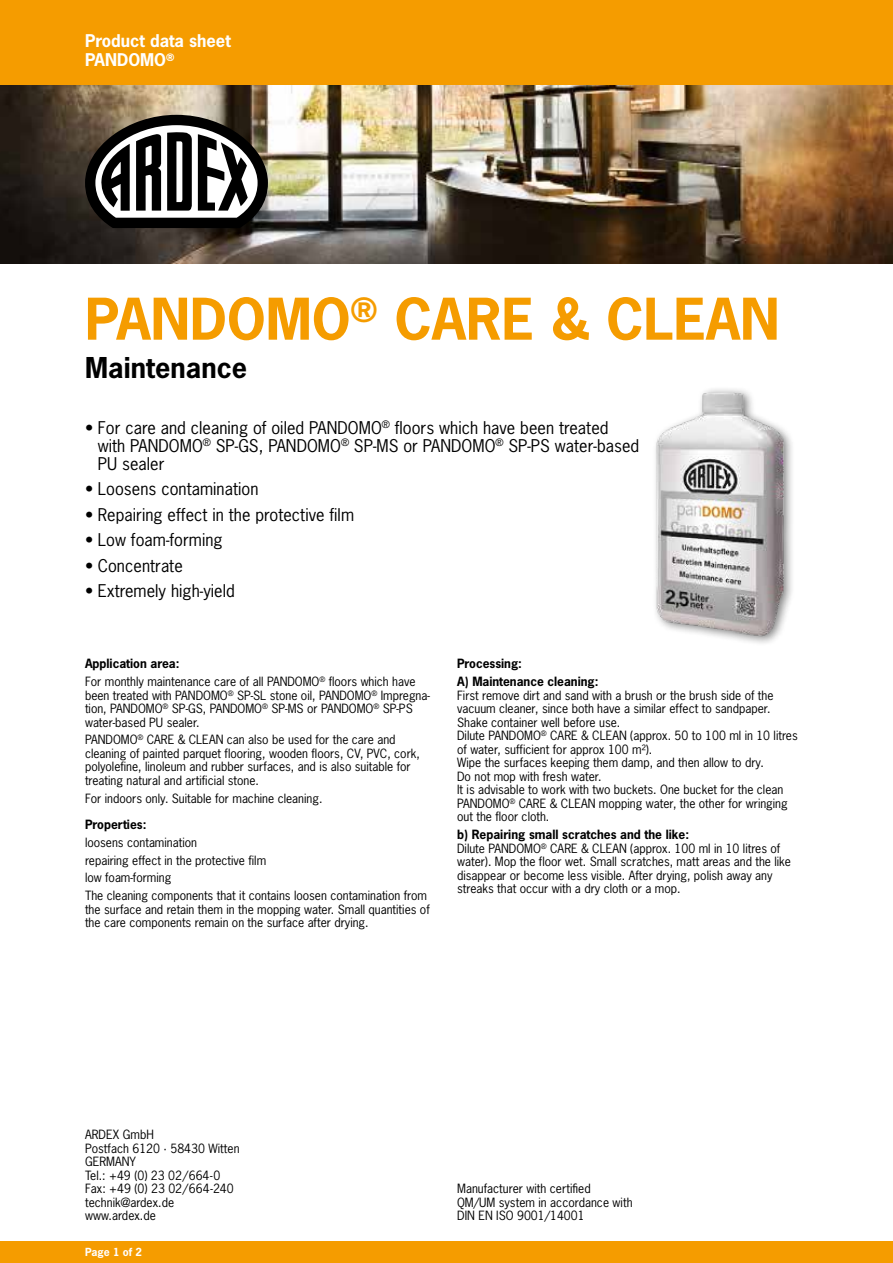
<style>
.page{position:relative;width:893px;height:1263px;background:#fff}
.page>*{position:absolute;margin:0;border:0;box-sizing:border-box;transform-origin:0 0}
.t1{font:700 54px "News Gothic Std";color:#f59c00}
.t2{font:700 27px "News Gothic Std";letter-spacing:.005em;color:#000}
.t3{font:16.5px/18px "News Gothic Std";letter-spacing:.005em;color:#000}
.t4{font:700 16.5px/19.5px "News Gothic Std";color:#fff}
.t5{font:12px/13.5px "News Gothic Std";color:#000}
.t6{font:700 12px/17.7px "News Gothic Std";color:#000}
.t7{font:700 10.5px "News Gothic Std";color:#fff}
.s1{font-weight:700}
</style>
<div class="page">
<div style="left:0;top:0;width:893px;height:85px;background:#f59c00"></div>
<div style="left:0;top:1242px;width:893px;height:21px;background:#f59c00"></div>
<img style="left:0;top:85px;width:893px;height:179px">
<img style="left:655px;top:389px;width:137px;height:254px">
<svg style="left:85px;top:115px;width:183px;height:113px"></svg>
<h3 class="t4" style="left:85px;top:31px;width:147px">Product data sheet<br>PANDOMO<sup>®</sup></h3>
<h1 class="t1" style="left:85px;top:283px;width:696px">PANDOMO<sup>®</sup> CARE &amp; CLEAN</h1>
<h2 class="t2" style="left:85px;top:350px;width:164px">Maintenance</h2>
<h3 class="t3" style="left:98px;top:418px;width:543px;text-indent:-13px">• For care and cleaning of oiled PANDOMO<sup>®</sup> floors which have been treated with PANDOMO<sup>®</sup> SP-GS, PANDOMO<sup>®</sup> SP-MS or PANDOMO<sup>®</sup> SP-PS water-based<br>PU sealer</h3>
<h3 class="t3" style="left:85px;top:480px;width:175px">• Loosens contamination</h3>
<h3 class="t3" style="left:85px;top:505px;width:271px">• Repairing effect in the protective film</h3>
<h3 class="t3" style="left:85px;top:531px;width:139px">• Low foam-forming</h3>
<h3 class="t3" style="left:85px;top:556px;width:99px">• Concentrate</h3>
<h3 class="t3" style="left:85px;top:582px;width:151px">• Extremely high-yield</h3>
<p class="t5" style="left:85px;top:655px;width:332px;line-height:17.7px"><span class="s1">Application area:<br></span>For monthly maintenance care of all PANDOMO<sup>®</sup> floors which have</p>
<p class="t5" style="left:85px;top:688px;width:346px">been treated with PANDOMO<sup>®</sup> SP-SL stone oil, PANDOMO<sup>®</sup> Impregna&shy;tion, PANDOMO<sup>®</sup> SP-GS, PANDOMO<sup>®</sup> SP-MS or PANDOMO<sup>®</sup> SP-PS water-based PU sealer.</p>
<p class="t5" style="left:85px;top:733px;width:336px">PANDOMO<sup>®</sup> CARE &amp; CLEAN can also be used for the care and cleaning of painted parquet flooring, wooden floors, CV, PVC, cork, polyolefine, linoleum and rubber surfaces, and is also suitable for treating natural and artificial stone.</p>
<p class="t5" style="left:85px;top:791px;width:239px">For indoors only. Suitable for machine cleaning.</p>
<p class="t6" style="left:85px;top:815px;width:63px">Properties:</p>
<p class="t5" style="left:85px;top:833px;width:343px;line-height:17.7px">loosens contamination<br>repairing effect in the protective film<br>low foam-forming<br>The cleaning components that it contains loosen contamination from</p>
<p class="t5" style="left:85px;top:902px;width:346px">the surface and retain them in the mopping water. Small quantities of the care components remain on the surface after drying.</p>
<p class="t6" style="left:457px;top:655px;width:143px">Processing:<br>A) Maintenance cleaning:</p>
<p class="t5" style="left:457px;top:688px;width:342px">First remove dirt and sand with a brush or the brush side of the vacuum cleaner, since both have a similar effect to sandpaper.<br>Shake container well before use.<br>Dilute PANDOMO<sup>®</sup> CARE &amp; CLEAN (approx. 50 to 100 ml in 10 litres of water, sufficient for approx 100 m²).<br>Wipe the surfaces keeping them damp, and then allow to dry.<br>Do not mop with fresh water.<br>It is advisable to work with two buckets. One bucket for the clean PANDOMO<sup>®</sup> CARE &amp; CLEAN mopping water, the other for wringing out the floor cloth.</p>
<p class="t5" style="left:457px;top:828px;width:335px"><span class="s1">b) Repairing small scratches and the like:<br></span>Dilute PANDOMO<sup>®</sup> CARE &amp; CLEAN (approx. 100 ml in 10 litres of water). Mop the floor wet. Small scratches, matt areas and the like disappear or become less visible. After drying, polish away any streaks that occur with a dry cloth or a mop.</p>
<p class="t5" style="left:85px;top:1128px;width:156px">ARDEX GmbH<br>Postfach 6120 · 58430 Witten<br>GERMANY<br>Tel.: +49 (0) 23 02/664-0<br>Fax: +49 (0) 23 02/664-240 technik@ardex.de www.ardex.de</p>
<p class="t7" style="left:85px;top:1245px;width:59px">Page 1 of 2</p>
<p class="t5" style="left:457px;top:1182px;width:177px">Manufacturer with certified<br>QM/UM system in accordance with<br>DIN EN ISO 9001/14001</p>
</div>
